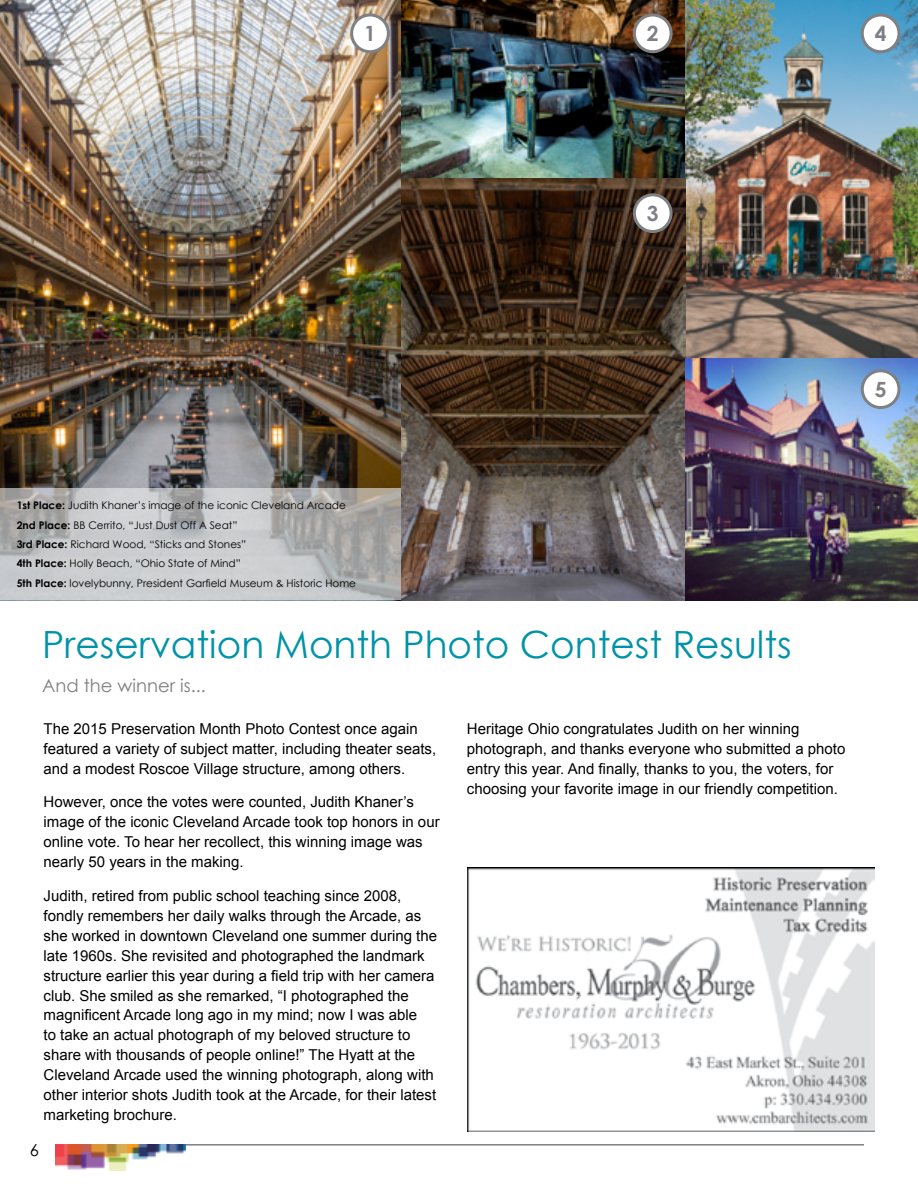
<style>
.page{position:relative;width:918px;height:1188px;background:#fff}
.page>*{position:absolute;margin:0;border:0;box-sizing:border-box;transform-origin:0 0}
.t1{font:37.5px "Century Gothic";color:#0093a8}
.t2{font:700 21px "Century Gothic";color:#7e8083}
.t3{font:18px "Century Gothic";color:#7e8083}
.t4{font:16.5px "Century Gothic";color:#000}
.t5{font:15px/20px "Arial";color:#000}
.t6{font:10.5px/19.4px "Century Gothic";color:#000}
.s1{font-weight:700}
</style>
<div class="page">
<hr style="left:150px;top:1144px;width:714px;height:2px;background:#7e8083">
<img style="left:55px;top:1144px;width:131px;height:27px">
<img style="left:0;top:0;width:918px;height:600px">
<div style="left:352px;top:15px;width:36px;height:37px;background:#fff;border-radius:50%"></div>
<div style="left:350px;top:13px;width:40px;height:40px;border:3px solid #7e8083;border-radius:50%"></div>
<div style="left:634px;top:195px;width:37px;height:37px;background:#fff;border-radius:50%"></div>
<div style="left:633px;top:193px;width:40px;height:40px;border:3px solid #7e8083;border-radius:50%"></div>
<div style="left:634px;top:15px;width:37px;height:37px;background:#fff;border-radius:50%"></div>
<div style="left:633px;top:13px;width:40px;height:40px;border:3px solid #7e8083;border-radius:50%"></div>
<div style="left:862px;top:371px;width:37px;height:37px;background:#fff;border-radius:50%"></div>
<div style="left:861px;top:369px;width:39px;height:40px;border:3px solid #7e8083;border-radius:50%"></div>
<div style="left:862px;top:15px;width:37px;height:37px;background:#fff;border-radius:50%"></div>
<div style="left:861px;top:13px;width:39px;height:40px;border:3px solid #7e8083;border-radius:50%"></div>
<svg style="left:0;top:489px;width:401px;height:111px;background:#bdbebf"></svg>
<img style="left:468px;top:867px;width:406px;height:265px">
<h2 class="t2" style="left:364px;top:17px;width:13px">1</h2>
<h2 class="t2" style="left:647px;top:17px;width:13px">2</h2>
<h2 class="t2" style="left:875px;top:17px;width:13px">4</h2>
<h2 class="t2" style="left:647px;top:197px;width:13px">3</h2>
<h2 class="t2" style="left:875px;top:373px;width:13px">5</h2>
<p class="t6" style="left:17px;top:496px;width:341px"><span class="s1">1st Place:</span> Judith Khaner’s image of the iconic Cleveland Arcade <span class="s1">2nd Place:</span> BB Cerrito, “Just Dust Off A Seat”<br><span class="s1">3rd Place:</span> Richard Wood, “Sticks and Stones”<br><span class="s1">4th Place:</span> Holly Beach, “Ohio State of Mind”<br><span class="s1">5th Place:</span> lovelybunny, President Garfield Museum &amp; Historic Home</p>
<h1 class="t1" style="left:42px;top:618px;width:751px">Preservation Month Photo Contest Results</h1>
<p class="t3" style="left:42px;top:673px;width:165px">And the winner is...</p>
<p class="t5" style="left:44px;top:719px;width:394px">The 2015 Preservation Month Photo Contest once again featured a variety of subject matter, including theater seats, and a modest Roscoe Village structure, among others.</p>
<p class="t5" style="left:44px;top:792px;width:398px">However, once the votes were counted, Judith Khaner’s image of the iconic Cleveland Arcade took top honors in our online vote. To hear her recollect, this winning image was nearly 50 years in the making.</p>
<p class="t5" style="left:44px;top:886px;width:395px">Judith, retired from public school teaching since 2008, fondly remembers her daily walks through the Arcade, as she worked in downtown Cleveland one summer during the late 1960s. She revisited and photographed the landmark structure earlier this year during a field trip with her camera club. She smiled as she remarked, “I photographed the magnificent Arcade long ago in my mind; now I was able<br>to take an actual photograph of my beloved structure to share with thousands of people online!” The Hyatt at the Cleveland Arcade used the winning photograph, along with other interior shots Judith took at the Arcade, for their latest marketing brochure.</p>
<p class="t4" style="left:30px;top:1139px;width:11px">6</p>
<p class="t5" style="left:467px;top:719px;width:380px">Heritage Ohio congratulates Judith on her winning photograph, and thanks everyone who submitted a photo entry this year. And finally, thanks to you, the voters, for choosing your favorite image in our friendly competition.</p>
</div>
